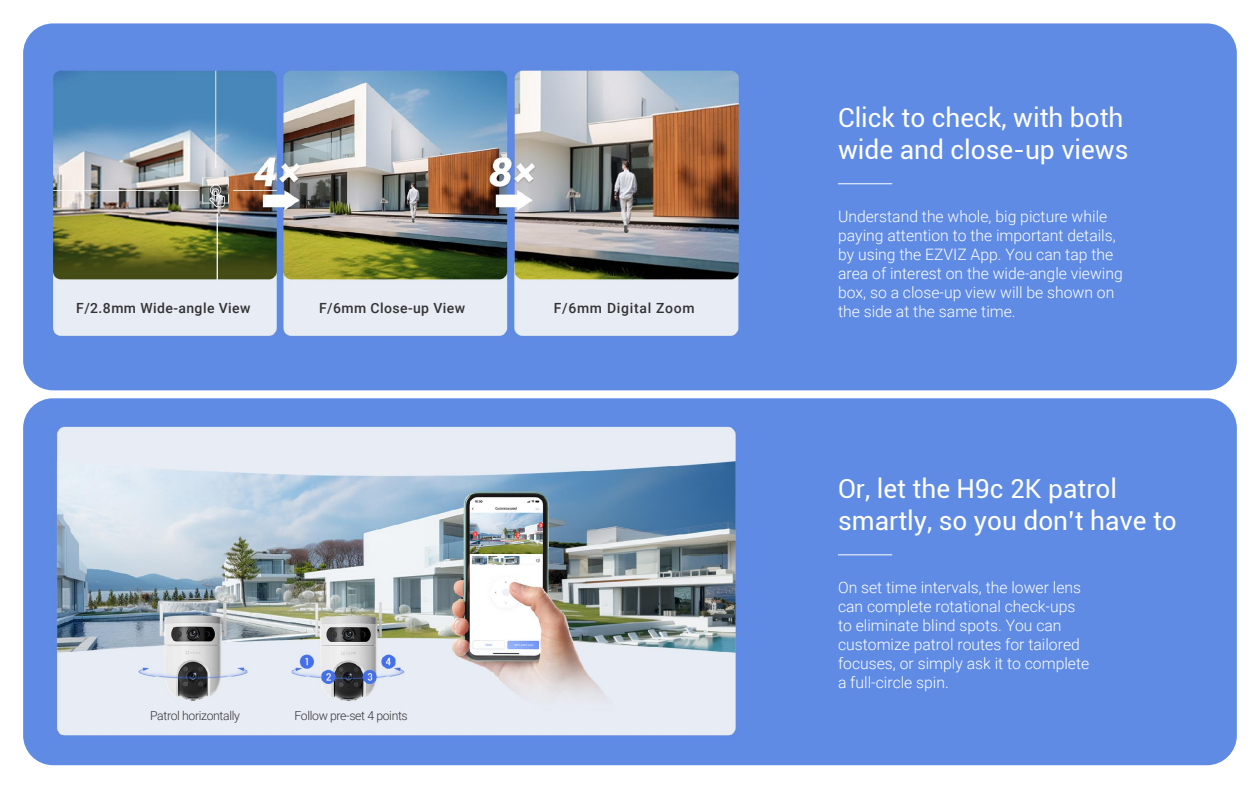
<style>
.page{position:relative;width:1260px;height:788px;background:#fff}
.page>*{position:absolute;margin:0;border:0;box-sizing:border-box;transform-origin:0 0}
.t1{font:26.25px/31.5px "Roboto";color:#fff}
.t2{font:300 15.75px/18.9px "Roboto";color:#fff}
.t3{font:500 14px "Roboto";letter-spacing:.03em;color:#333}
.t4{font:500 14px "Roboto";letter-spacing:.05em;color:#333}
.t5{font:300 12.25px "Roboto";letter-spacing:-.03em;color:#333}
</style>
<div class="page">
<div style="left:23px;top:23px;width:1214px;height:367px;background:#5f8be4;border-radius:30px"></div>
<div style="left:23px;top:398px;width:1214px;height:367px;background:#5f8be4;border-radius:30px"></div>
<hr style="left:838px;top:183px;width:54px;height:1px;background:#fff">
<hr style="left:838px;top:554px;width:54px;height:1px;background:#fff">
<img style="left:52px;top:70px;width:688px;height:267px">
<img style="left:55px;top:426px;width:682px;height:310px">
<p class="t3" style="left:76px;top:298px;width:176px">F/2.8mm Wide-angle View</p>
<p class="t3" style="left:319px;top:298px;width:148px">F/6mm Close-up View</p>
<p class="t4" style="left:554px;top:298px;width:142px">F/6mm Digital Zoom</p>
<p class="t5" style="left:150px;top:707px;width:91px">Patrol horizontally</p>
<p class="t5" style="left:294px;top:707px;width:115px">Follow pre-set 4 points</p>
<h1 class="t1" style="left:838px;top:101px;width:292px">Click to check, with both wide and close-up views</h1>
<p class="t2" style="left:838px;top:207px;width:286px">Understand the whole, big picture while paying attention to the important details, by using the EZVIZ App. You can tap the area of interest on the wide-angle viewing box, so a close-up view will be shown on the side at the same time.</p>
<h1 class="t1" style="left:838px;top:472px;width:340px">Or, let the H9c 2K patrol smartly, so you don’t have to</h1>
<p class="t2" style="left:838px;top:577px;width:253px">On set time intervals, the lower lens can complete rotational check-ups to eliminate blind spots. You can customize patrol routes for tailored focuses, or simply ask it to complete a full-circle spin.</p>
</div>
